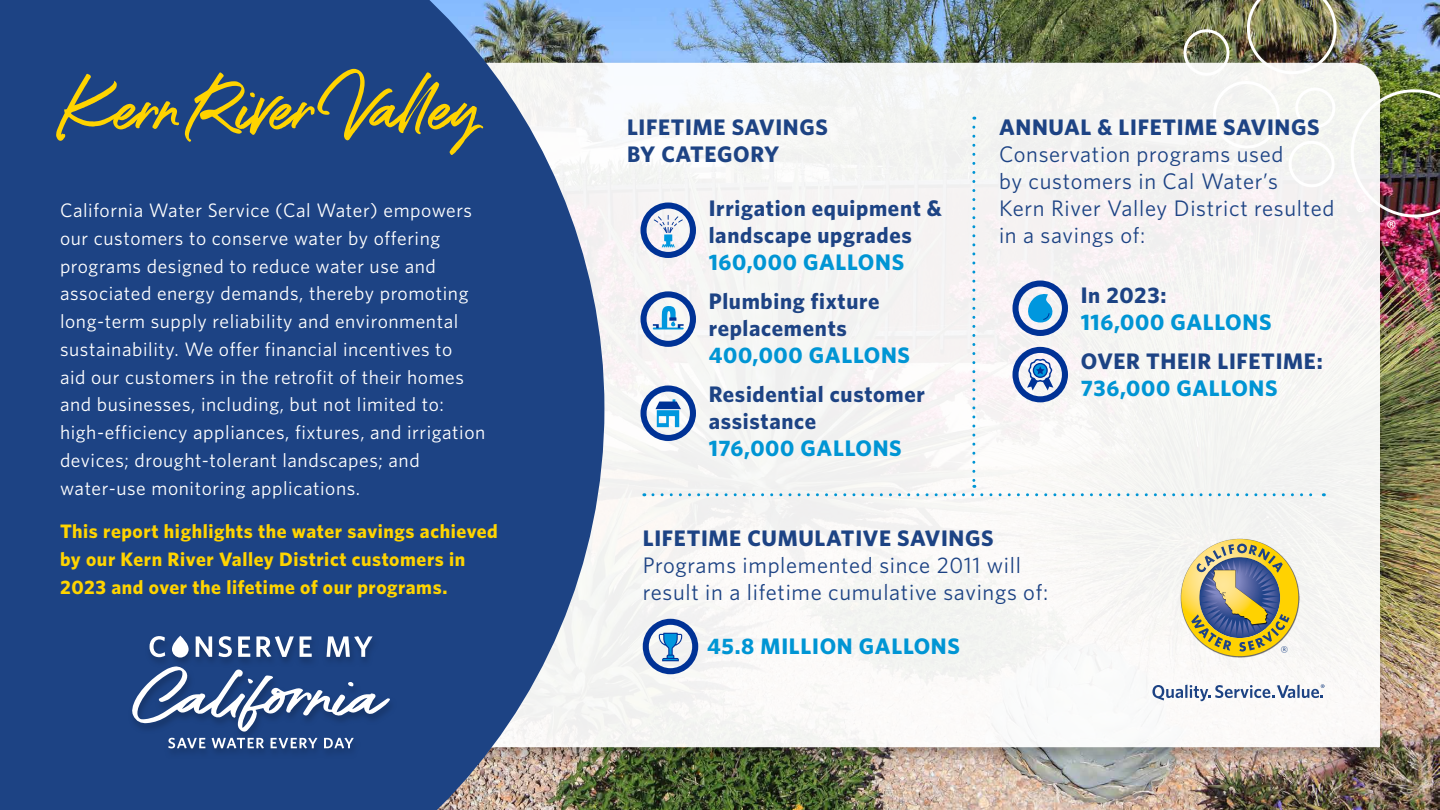
<style>
.page{position:relative;width:1440px;height:810px;background:#fff}
.page>*{position:absolute;margin:0;border:0;box-sizing:border-box;transform-origin:0 0}
.t1{font:102px "Kokomo Breeze";color:#ffd400}
.t2{font:700 22.5px/27px "Whitney";letter-spacing:.03em;color:#1d4384}
.t3{font:22.5px/27px "Whitney";letter-spacing:.03em;color:#1d4384}
.t4{font:700 22.5px "Whitney";letter-spacing:.03em;color:#0095d4}
.t5{font:21.3px "Calibri";color:#fff}
.t6{font:19.5px/27.8px "Whitney";letter-spacing:.03em;color:#fff}
.t7{font:700 19.5px/27.8px "Whitney";letter-spacing:.03em;color:#ffd400}
.t8{font:13.95px "Whitney";color:#1d4384}
</style>
<div class="page">
<img style="left:604px;top:0;width:836px;height:810px">
<div style="left:604px;top:63px;width:776px;height:684px;background:#f8f8f6"></div>
<svg style="left:0;top:0;width:604px;height:810px;background:#2d4f8a"></svg>
<svg style="left:643px;top:619px;width:55px;height:55px"></svg>
<svg style="left:1152px;top:684px;width:172px;height:17px"></svg>
<svg style="left:1181px;top:539px;width:117px;height:117px"></svg>
<img style="left:640px;top:0;width:800px;height:496px">
<svg style="left:128px;top:635px;width:269px;height:124px;background:#1d4281"></svg>
<svg style="left:131px;top:666px;width:259px;height:66px"></svg>
<svg style="left:168px;top:738px;width:37px;height:10px"></svg>
<svg style="left:212px;top:738px;width:52px;height:10px"></svg>
<svg style="left:271px;top:738px;width:47px;height:10px"></svg>
<svg style="left:324px;top:738px;width:30px;height:10px"></svg>
<svg style="left:150px;top:636px;width:15px;height:21px"></svg>
<svg style="left:196px;top:636px;width:16px;height:21px"></svg>
<svg style="left:219px;top:636px;width:13px;height:21px"></svg>
<svg style="left:238px;top:636px;width:12px;height:21px"></svg>
<svg style="left:256px;top:636px;width:38px;height:21px"></svg>
<svg style="left:300px;top:636px;width:12px;height:21px"></svg>
<svg style="left:327px;top:636px;width:46px;height:21px"></svg>
<svg style="left:172px;top:636px;width:17px;height:22px"></svg>
<h1 class="t1" style="left:58px;top:59px;width:422px">Kern River Valley</h1>
<p class="t6" style="left:60px;top:196px;width:427px">California Water Service (Cal Water) empowers our customers to conserve water by offering programs designed to reduce water use and associated energy demands, thereby promoting long-term supply reliability and environmental sustainability. We offer financial incentives to<br>aid our customers in the retrofit of their homes and businesses, including, but not limited to: high-efficiency appliances, fixtures, and irrigation devices; drought-tolerant landscapes; and water-use monitoring applications.</p>
<p class="t7" style="left:60px;top:517px;width:439px">This report highlights the water savings achieved by our Kern River Valley District customers in<br>2023 and over the lifetime of our programs.</p>
<p class="t2" style="left:627px;top:113px;width:202px">LIFETIME SAVINGS<br>BY CATEGORY</p>
<p class="t2" style="left:709px;top:194px;width:235px">Irrigation equipment &amp; landscape upgrades</p>
<p class="t4" style="left:709px;top:247px;width:197px">160,000 GALLONS</p>
<p class="t2" style="left:709px;top:287px;width:172px">Plumbing fixture replacements</p>
<p class="t4" style="left:709px;top:340px;width:203px">400,000 GALLONS</p>
<p class="t2" style="left:709px;top:380px;width:218px">Residential customer assistance</p>
<p class="t4" style="left:709px;top:433px;width:194px">176,000 GALLONS</p>
<p class="t2" style="left:999px;top:113px;width:322px">ANNUAL &amp; LIFETIME SAVINGS</p>
<p class="t3" style="left:999px;top:140px;width:337px">Conservation programs used<br>by customers in Cal Water’s<br>Kern River Valley District resulted in a savings of:</p>
<p class="t2" style="left:1081px;top:281px;width:87px">In 2023:</p>
<p class="t4" style="left:1081px;top:307px;width:192px">116,000 GALLONS</p>
<p class="t2" style="left:1081px;top:347px;width:243px">OVER THEIR LIFETIME:</p>
<p class="t4" style="left:1081px;top:373px;width:198px">736,000 GALLONS</p>
<p class="t2" style="left:643px;top:524px;width:352px">LIFETIME CUMULATIVE SAVINGS</p>
<p class="t3" style="left:643px;top:551px;width:407px">Programs implemented since 2011 will result in a lifetime cumulative savings of:</p>
<p class="t4" style="left:707px;top:631px;width:254px">45.8 MILLION GALLONS</p>
<p class="t8" style="left:1280px;top:642px;width:9px">®</p>
<p class="t5" style="left:1386px;top:213px;width:12px">®</p>
</div>
